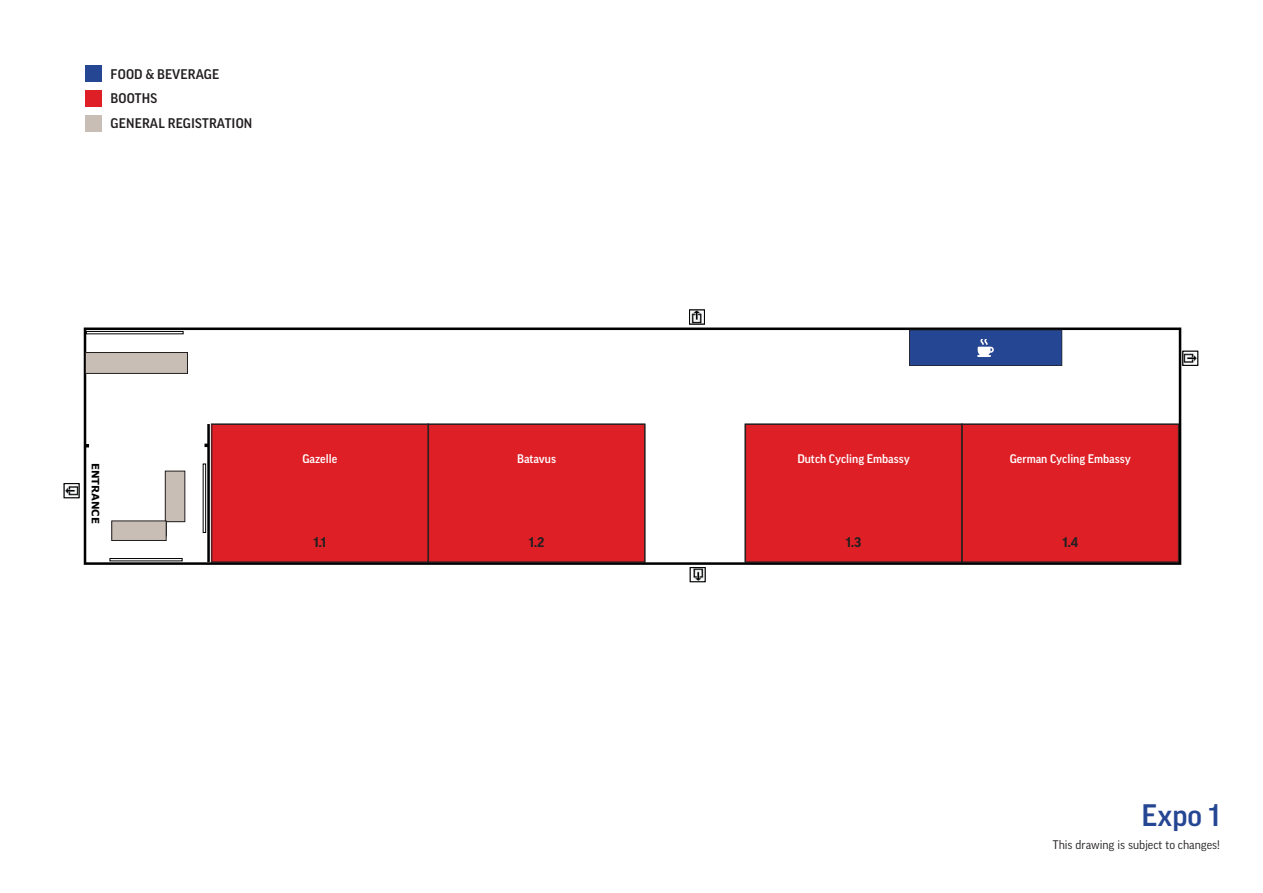
<style>
.page{position:relative;width:1263px;height:893px;background:#fff}
.page>*{position:absolute;margin:0;border:0;box-sizing:border-box;transform-origin:0 0}
.t1{font:500 30px "Good OT";color:#254693}
.t2{font:500 13.5px/24.5px "Good OT";letter-spacing:.01em;color:#231f20}
.t3{font:700 13.5px "Good OT";color:#231f20}
.t4{font:500 12px "Good OT";color:#fff}
.t5{font:12px "Good OT";color:#231f20}
.t6{font:700 10.05px "Verdana";letter-spacing:-.005em;color:#000001}
</style>
<div class="page">
<svg style="left:84px;top:327px;width:1097px;height:238px"></svg>
<div style="left:203px;top:464px;width:3px;height:69px;background:#fff;border:1px solid #000001"></div>
<div style="left:110px;top:558px;width:72px;height:3px;border:1px solid #000001"></div>
<hr style="left:207px;top:424px;width:3px;height:138px;background:#000001">
<div style="left:86px;top:331px;width:97px;height:3px;border:1px solid #000001"></div>
<svg style="left:85px;top:444px;width:4px;height:3px"></svg>
<img style="left:66px;top:486px;width:12px;height:10px">
<div style="left:64px;top:483px;width:16px;height:15px;border:1px solid #000001"></div>
<img style="left:691px;top:311px;width:12px;height:12px">
<div style="left:689px;top:309px;width:16px;height:16px;border:1px solid #000001"></div>
<img style="left:693px;top:569px;width:11px;height:11px">
<div style="left:690px;top:567px;width:16px;height:15px;border:1px solid #000001"></div>
<img style="left:1184px;top:353px;width:12px;height:10px">
<div style="left:1182px;top:351px;width:16px;height:15px;border:1px solid #000001"></div>
<div style="left:165px;top:471px;width:20px;height:51px;background:#c8beb5"></div>
<div style="left:165px;top:471px;width:20px;height:51px;border:1px solid #231f20"></div>
<div style="left:112px;top:521px;width:54px;height:19px;background:#c8beb5"></div>
<div style="left:111px;top:520px;width:56px;height:21px;border:1px solid #231f20"></div>
<div style="left:85px;top:90px;width:16px;height:17px;background:#de1f26"></div>
<div style="left:85px;top:65px;width:16px;height:16px;background:#254693"></div>
<div style="left:212px;top:424px;width:216px;height:138px;background:#de1f26"></div>
<div style="left:211px;top:424px;width:217px;height:138px;border:1px solid #231f20"></div>
<div style="left:745px;top:424px;width:217px;height:138px;background:#de1f26"></div>
<div style="left:745px;top:424px;width:217px;height:138px;border:1px solid #231f20"></div>
<div style="left:429px;top:424px;width:216px;height:138px;background:#de1f26"></div>
<div style="left:428px;top:424px;width:217px;height:138px;border:1px solid #231f20"></div>
<div style="left:962px;top:424px;width:216px;height:138px;background:#de1f26"></div>
<div style="left:962px;top:424px;width:217px;height:138px;border:1px solid #231f20"></div>
<svg style="left:909px;top:330px;width:153px;height:36px;background:#25448e"></svg>
<img style="left:977px;top:339px;width:17px;height:17px">
<div style="left:85px;top:352px;width:102px;height:21px;background:#c8beb5"></div>
<div style="left:85px;top:352px;width:103px;height:22px;border:1px solid #231f20"></div>
<div style="left:85px;top:115px;width:16px;height:17px;background:#c8beb5"></div>
<p class="t2" style="left:111px;top:62px;width:143px">FOOD &amp; BEVERAGE<br>BOOTHS<br>GENERAL REGISTRATION</p>
<p class="t6" style="left:103px;top:463px;width:62px;rotate:90deg">ENTRANCE</p>
<p class="t4" style="left:302px;top:452px;width:36px">Gazelle</p>
<p class="t4" style="left:517px;top:452px;width:41px">Batavus</p>
<p class="t4" style="left:797px;top:452px;width:114px">Dutch Cycling Embassy</p>
<p class="t4" style="left:1010px;top:452px;width:123px">German Cycling Embassy</p>
<p class="t3" style="left:313px;top:535px;width:14px">1.1</p>
<p class="t3" style="left:529px;top:535px;width:17px">1.2</p>
<p class="t3" style="left:846px;top:535px;width:17px">1.3</p>
<p class="t3" style="left:1062px;top:535px;width:17px">1.4</p>
<h1 class="t1" style="left:1141px;top:799px;width:80px">Expo 1</h1>
<p class="t5" style="left:1053px;top:838px;width:169px">This drawing is subject to changes!</p>
</div>
